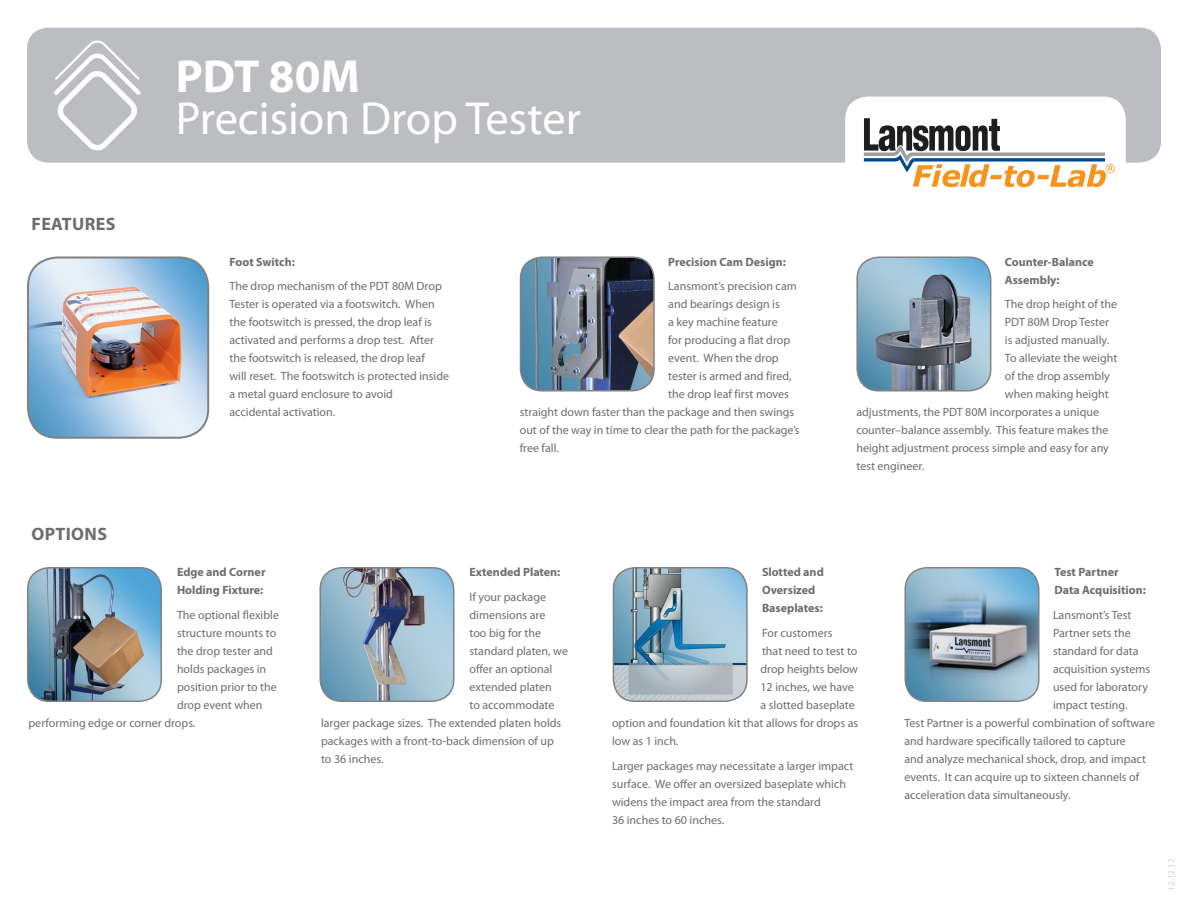
<style>
.page{position:relative;width:1188px;height:918px;background:#fff}
.page>*{position:absolute;margin:0;border:0;box-sizing:border-box;transform-origin:0 0}
.t1{font:46.5px "Myriad Pro";color:#fff}
.t2{font:700 46.5px "Myriad Pro";color:#fff}
.t3{font:700 18px "Myriad Pro";letter-spacing:.02em;color:#6c6d70}
.t4{font:12px/18px "Myriad Pro";color:#6c6d70}
.t5{font:700 12px/18px "Myriad Pro";color:#6c6d70}
.t6{font:9px "Myriad Pro";color:#d1d2d4}
</style>
<div class="page">
<img style="left:28px;top:259px;width:180px;height:179px">
<div style="left:27px;top:256px;width:182px;height:183px;border:2px solid #808285;border-radius:29px"></div>
<div style="left:27px;top:28px;width:1134px;height:135px;background:#bcbdc0;border-radius:22px"></div>
<img style="left:520px;top:259px;width:134px;height:132px">
<div style="left:520px;top:256px;width:135px;height:136px;border:2px solid #808285;border-radius:22px"></div>
<img style="left:859px;top:257px;width:132px;height:132px">
<div style="left:856px;top:256px;width:135px;height:136px;border:2px solid #808285;border-radius:22px"></div>
<svg style="left:54px;top:40px;width:87px;height:111px"></svg>
<div style="left:845px;top:97px;width:281px;height:110px;background:#fff;border-radius:23px"></div>
<svg style="left:864px;top:118px;width:251px;height:69px"></svg>
<img style="left:28px;top:568px;width:133px;height:133px">
<div style="left:27px;top:567px;width:135px;height:135px;border:2px solid #808285;border-radius:22px"></div>
<img style="left:321px;top:568px;width:133px;height:133px">
<div style="left:319px;top:567px;width:135px;height:135px;border:2px solid #808285;border-radius:22px"></div>
<img style="left:614px;top:568px;width:133px;height:133px">
<div style="left:613px;top:567px;width:135px;height:135px;border:2px solid #808285;border-radius:22px"></div>
<img style="left:905px;top:568px;width:133px;height:133px">
<div style="left:905px;top:567px;width:135px;height:135px;border:2px solid #808285;border-radius:22px"></div>
<p class="t2" style="left:176px;top:46px;width:185px">PDT 80M</p>
<p class="t1" style="left:176px;top:89px;width:407px">Precision Drop Tester</p>
<p class="t3" style="left:31px;top:212px;width:86px">FEATURES</p>
<p class="t5" style="left:230px;top:252px;width:67px">Foot Switch:</p>
<p class="t4" style="left:230px;top:277px;width:221px">The drop mechanism of the PDT 80M Drop Tester is operated via a footswitch. When the footswitch is pressed, the drop leaf is activated and performs a drop test. After the footswitch is released, the drop leaf<br>will reset. The footswitch is protected inside a metal guard enclosure to avoid<br>accidental activation.</p>
<p class="t5" style="left:668px;top:252px;width:119px">Precision Cam Design:</p>
<p class="t4" style="left:668px;top:277px;width:130px">Lansmont’s precision cam</p>
<p class="t4" style="left:668px;top:295px;width:113px">and bearings design is</p>
<p class="t4" style="left:668px;top:313px;width:111px">a key machine feature</p>
<p class="t4" style="left:668px;top:331px;width:124px">for producing a flat drop</p>
<p class="t4" style="left:668px;top:349px;width:112px">event. When the drop</p>
<p class="t4" style="left:668px;top:367px;width:125px">tester is armed and fired,</p>
<p class="t4" style="left:668px;top:385px;width:122px">the drop leaf first moves</p>
<p class="t4" style="left:520px;top:403px;width:276px">straight down faster than the package and then swings</p>
<p class="t4" style="left:520px;top:421px;width:281px">out of the way in time to clear the path for the package’s</p>
<p class="t4" style="left:520px;top:439px;width:41px">free fall.</p>
<p class="t5" style="left:1005px;top:252px;width:90px">Counter-Balance<br>Assembly:</p>
<p class="t4" style="left:1005px;top:295px;width:114px">The drop height of the</p>
<p class="t4" style="left:1005px;top:313px;width:106px">PDT 80M Drop Tester</p>
<p class="t4" style="left:1005px;top:331px;width:106px">is adjusted manually.</p>
<p class="t4" style="left:1005px;top:349px;width:114px">To alleviate the weight</p>
<p class="t4" style="left:1005px;top:367px;width:106px">of the drop assembly</p>
<p class="t4" style="left:1005px;top:385px;width:105px">when making height</p>
<p class="t4" style="left:856px;top:403px;width:244px">adjustments, the PDT 80M incorporates a unique</p>
<p class="t4" style="left:856px;top:421px;width:253px">counter–balance assembly. This feature makes the</p>
<p class="t4" style="left:856px;top:439px;width:254px">height adjustment process simple and easy for any</p>
<p class="t4" style="left:856px;top:457px;width:69px">test engineer.</p>
<p class="t3" style="left:31px;top:522px;width:77px">OPTIONS</p>
<p class="t5" style="left:177px;top:563px;width:90px">Edge and Corner<br>Holding Fixture:</p>
<p class="t4" style="left:177px;top:606px;width:104px">The optional flexible</p>
<p class="t4" style="left:177px;top:624px;width:101px">structure mounts to</p>
<p class="t4" style="left:177px;top:642px;width:97px">the drop tester and</p>
<p class="t4" style="left:177px;top:660px;width:91px">holds packages in</p>
<p class="t4" style="left:177px;top:678px;width:101px">position prior to the</p>
<p class="t4" style="left:177px;top:696px;width:87px">drop event when</p>
<p class="t4" style="left:28px;top:714px;width:168px">performing edge or corner drops.</p>
<p class="t5" style="left:470px;top:563px;width:92px">Extended Platen:</p>
<p class="t4" style="left:470px;top:588px;width:78px">If your package</p>
<p class="t4" style="left:470px;top:606px;width:77px">dimensions are</p>
<p class="t4" style="left:470px;top:624px;width:73px">too big for the</p>
<p class="t4" style="left:470px;top:642px;width:100px">standard platen, we</p>
<p class="t4" style="left:470px;top:660px;width:84px">offer an optional</p>
<p class="t4" style="left:470px;top:678px;width:84px">extended platen</p>
<p class="t4" style="left:470px;top:696px;width:87px">to accommodate</p>
<p class="t4" style="left:321px;top:714px;width:242px">larger package sizes. The extended platen holds</p>
<p class="t4" style="left:321px;top:732px;width:235px">packages with a front-to-back dimension of up</p>
<p class="t4" style="left:321px;top:750px;width:64px">to 36 inches.</p>
<p class="t5" style="left:762px;top:563px;width:63px">Slotted and<br>Oversized<br>Baseplates:</p>
<p class="t4" style="left:762px;top:624px;width:72px">For customers</p>
<p class="t4" style="left:762px;top:642px;width:97px">that need to test to</p>
<p class="t4" style="left:760px;top:660px;width:99px">drop heights below</p>
<p class="t4" style="left:760px;top:678px;width:95px">12 inches, we have</p>
<p class="t4" style="left:760px;top:696px;width:96px">a slotted baseplate</p>
<p class="t4" style="left:612px;top:714px;width:248px">option and foundation kit that allows for drops as</p>
<p class="t4" style="left:612px;top:732px;width:68px">low as 1 inch.</p>
<p class="t4" style="left:612px;top:756px;width:243px">Larger packages may necessitate a larger impact surface. We offer an oversized baseplate which widens the impact area from the standard<br>36 inches to 60 inches.</p>
<p class="t5" style="left:1054px;top:563px;width:93px">Test Partner<br>Data Acquisition:</p>
<p class="t4" style="left:1053px;top:606px;width:80px">Lansmont’s Test</p>
<p class="t4" style="left:1053px;top:624px;width:79px">Partner sets the</p>
<p class="t4" style="left:1053px;top:642px;width:87px">standard for data</p>
<p class="t4" style="left:1053px;top:660px;width:99px">acquisition systems</p>
<p class="t4" style="left:1053px;top:678px;width:97px">used for laboratory</p>
<p class="t4" style="left:1053px;top:696px;width:76px">impact testing.</p>
<p class="t4" style="left:904px;top:714px;width:252px">Test Partner is a powerful combination of software</p>
<p class="t4" style="left:904px;top:732px;width:223px">and hardware specifically tailored to capture</p>
<p class="t4" style="left:904px;top:750px;width:243px">and analyze mechanical shock, drop, and impact</p>
<p class="t4" style="left:904px;top:768px;width:236px">events. It can acquire up to sixteen channels of</p>
<p class="t4" style="left:904px;top:786px;width:168px">acceleration data simultaneously.</p>
<p class="t6" style="left:1166px;top:891px;width:34px;rotate:-90deg">12.12.12</p>
</div>
